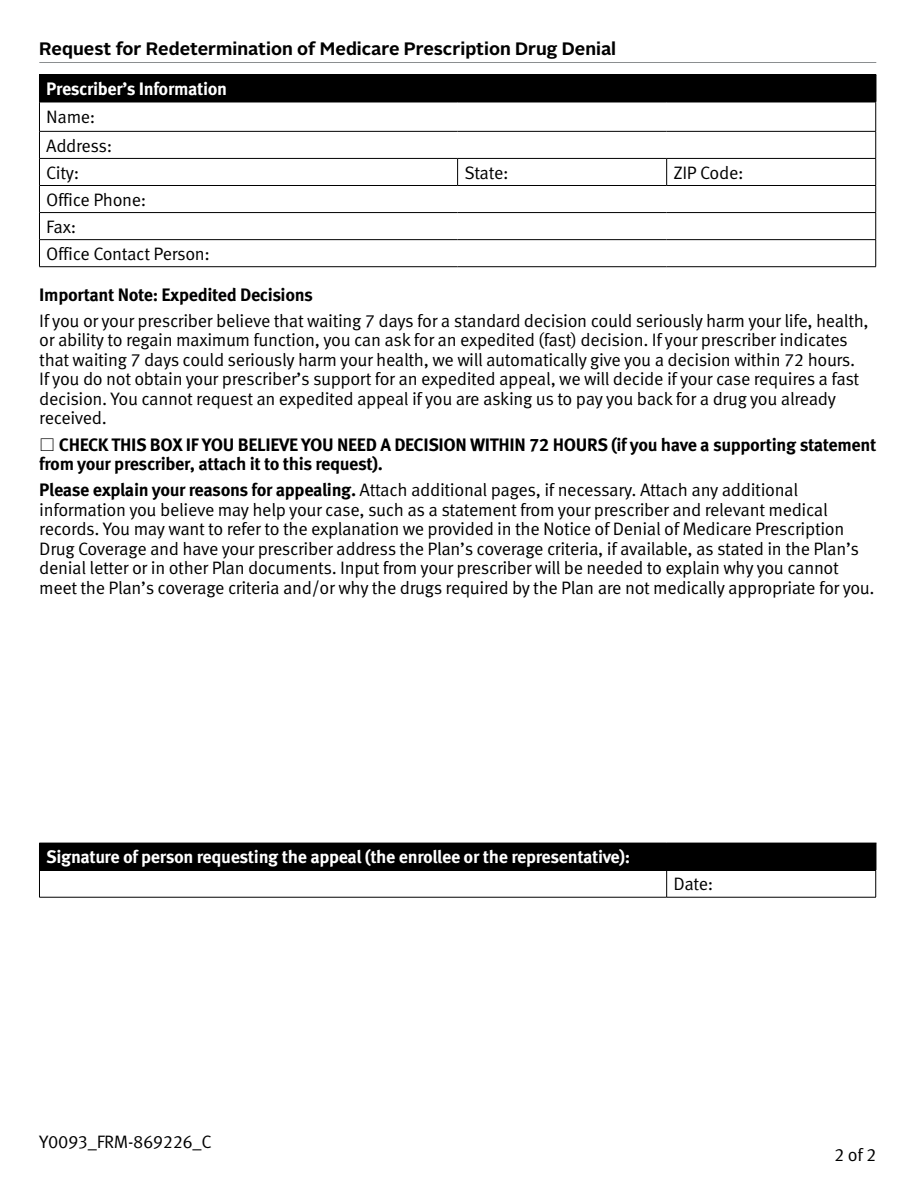
<style>
.page{position:relative;width:918px;height:1188px;background:#fff}
.page>*{position:absolute;margin:0;border:0;box-sizing:border-box;transform-origin:0 0}
.body_copy{font:18px/19.5px "Meta Pro Norm";letter-spacing:-.02em;color:#000}
.body_copy-2{font:700 18px/19.5px "Meta Pro";letter-spacing:-.02em;color:#000}
.topic_header{font:700 18px "Meta Pro";letter-spacing:-.02em;color:#fff}
.t1{font:700 18px "Alright Sans";color:#000}
.s1{font-family:"Alright Sans";font-weight:300}
.s2{font-family:"Meta Pro";font-weight:700}
</style>
<div class="page">
<hr style="left:39px;top:62px;width:837px;height:1px;background:#8b8e90">
<div style="left:39px;top:75px;width:837px;height:27px;background:#000"></div>
<hr style="left:39px;top:102px;width:419px;height:1px;background:#000">
<hr style="left:458px;top:102px;width:209px;height:1px;background:#000">
<hr style="left:667px;top:102px;width:209px;height:1px;background:#000">
<hr style="left:39px;top:131px;width:419px;height:1px;background:#000">
<hr style="left:458px;top:131px;width:209px;height:1px;background:#000">
<hr style="left:667px;top:131px;width:209px;height:1px;background:#000">
<hr style="left:39px;top:158px;width:419px;height:1px;background:#000">
<hr style="left:458px;top:158px;width:209px;height:1px;background:#000">
<svg style="left:457px;top:159px;width:1px;height:26px"></svg>
<hr style="left:667px;top:158px;width:209px;height:1px;background:#000">
<svg style="left:666px;top:159px;width:1px;height:26px"></svg>
<hr style="left:39px;top:185px;width:419px;height:1px;background:#000">
<hr style="left:458px;top:185px;width:209px;height:1px;background:#000">
<hr style="left:667px;top:185px;width:209px;height:1px;background:#000">
<hr style="left:39px;top:212px;width:419px;height:1px;background:#000">
<hr style="left:458px;top:212px;width:209px;height:1px;background:#000">
<hr style="left:667px;top:212px;width:209px;height:1px;background:#000">
<hr style="left:39px;top:239px;width:419px;height:1px;background:#000">
<svg style="left:39px;top:102px;width:1px;height:164px"></svg>
<hr style="left:458px;top:239px;width:209px;height:1px;background:#000">
<hr style="left:667px;top:239px;width:209px;height:1px;background:#000">
<svg style="left:875px;top:102px;width:1px;height:164px"></svg>
<hr style="left:39px;top:266px;width:419px;height:1px;background:#000">
<hr style="left:458px;top:266px;width:209px;height:1px;background:#000">
<hr style="left:667px;top:266px;width:209px;height:1px;background:#000">
<div style="left:39px;top:843px;width:837px;height:27px;background:#000"></div>
<hr style="left:39px;top:870px;width:628px;height:1px;background:#000">
<hr style="left:667px;top:870px;width:209px;height:1px;background:#000">
<svg style="left:39px;top:871px;width:1px;height:26px"></svg>
<svg style="left:666px;top:871px;width:1px;height:26px"></svg>
<svg style="left:875px;top:871px;width:1px;height:26px"></svg>
<hr style="left:39px;top:897px;width:628px;height:1px;background:#000">
<hr style="left:667px;top:897px;width:209px;height:1px;background:#000">
<p class="t1" style="left:39px;top:36px;width:578px">Request for Redetermination of Medicare Prescription Drug Denial</p>
<h1 class="topic_header" style="left:46px;top:75px;width:182px">Prescriber’s Information</h1>
<p class="body_copy" style="left:46px;top:106px;width:51px">Name:</p>
<p class="body_copy" style="left:46px;top:135px;width:68px">Address:</p>
<p class="body_copy" style="left:46px;top:162px;width:34px">City:</p>
<p class="body_copy" style="left:464px;top:162px;width:46px">State:</p>
<p class="body_copy" style="left:673px;top:162px;width:72px">ZIP Code:</p>
<p class="body_copy" style="left:46px;top:189px;width:102px">Office Phone:</p>
<p class="body_copy" style="left:46px;top:216px;width:32px">Fax:</p>
<p class="body_copy" style="left:46px;top:243px;width:165px">Office Contact Person:</p>
<p class="body_copy-2" style="left:39px;top:284px;width:275px">Important Note: Expedited Decisions</p>
<p class="body_copy" style="left:39px;top:310px;width:831px">If you or your prescriber believe that waiting 7 days for a standard decision could seriously harm your life, health, or ability to regain maximum function, you can ask for an expedited (fast) decision. If your prescriber indicates that waiting 7 days could seriously harm your health, we will automatically give you a decision within 72 hours.<br>If you do not obtain your prescriber’s support for an expedited appeal, we will decide if your case requires a fast decision. You cannot request an expedited appeal if you are asking us to pay you back for a drug you already received.</p>
<p class="body_copy-2" style="left:39px;top:433px;width:839px"><span class="s1">□</span> CHECK THIS BOX IF YOU BELIEVE YOU NEED A DECISION WITHIN 72 HOURS (if you have a supporting statement from your prescriber, attach it to this request).</p>
<p class="body_copy" style="left:39px;top:479px;width:837px"><span class="s2">Please explain your reasons for appealing.</span> Attach additional pages, if necessary. Attach any additional information you believe may help your case, such as a statement from your prescriber and relevant medical records. You may want to refer to the explanation we provided in the Notice of Denial of Medicare Prescription Drug Coverage and have your prescriber address the Plan’s coverage criteria, if available, as stated in the Plan’s denial letter or in other Plan documents. Input from your prescriber will be needed to explain why you cannot meet the Plan’s coverage criteria and/or why the drugs required by the Plan are not medically appropriate for you.</p>
<h1 class="topic_header" style="left:46px;top:843px;width:586px">Signature of person requesting the appeal (the enrollee or the representative):</h1>
<p class="body_copy" style="left:673px;top:873px;width:41px">Date:</p>
<p class="body_copy" style="left:39px;top:1131px;width:174px">Y0093_FRM-869226_C</p>
<p class="body_copy" style="left:834px;top:1144px;width:44px">2 of 2</p>
</div>
